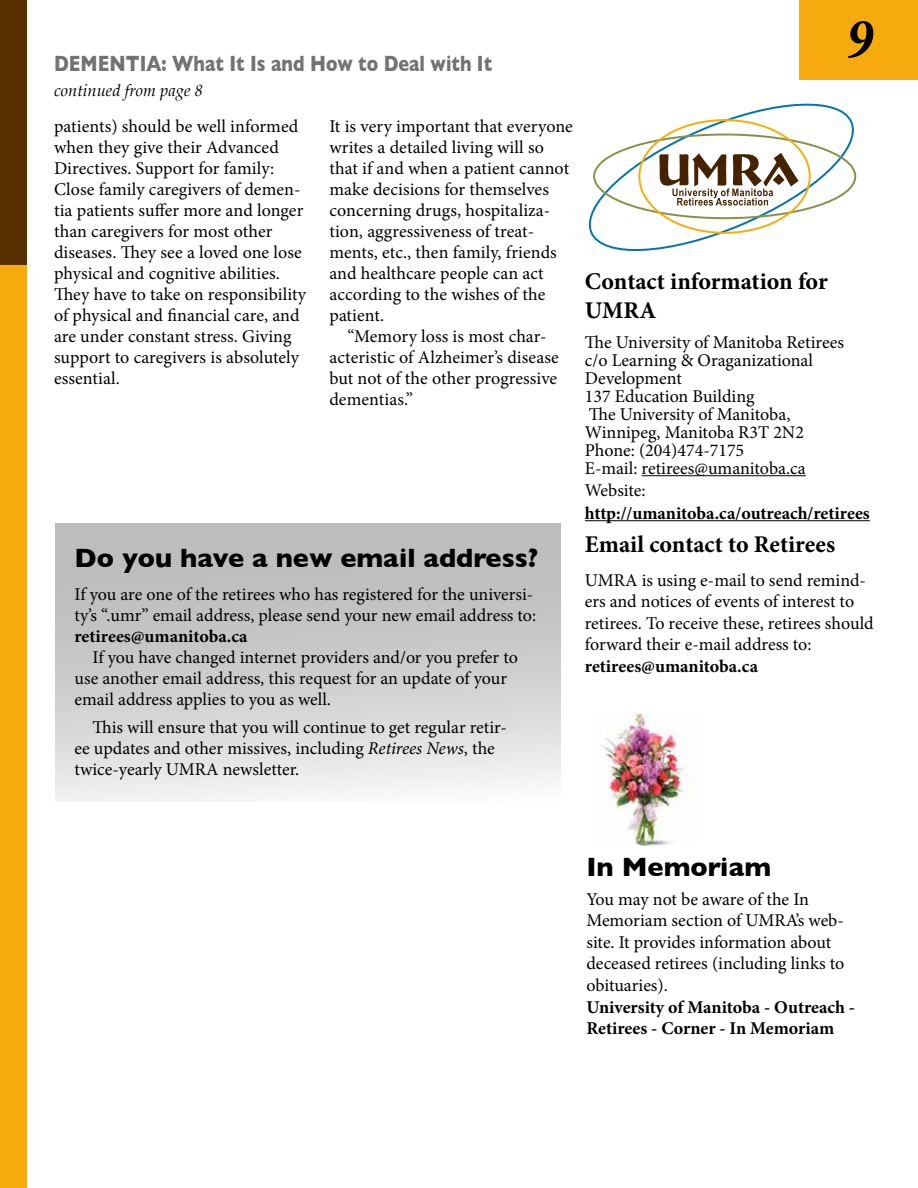
<style>
.page{position:relative;width:918px;height:1188px;background:#fff}
.page>*{position:absolute;margin:0;border:0;box-sizing:border-box;transform-origin:0 0}
.t1{font:italic 700 condensed 57px "Minion Pro";color:#000}
.t2{font:700 27px "Gill Sans";color:#000}
.t3{font:700 24px/28.8px "Minion Pro";color:#000}
.t4{font:700 22.5px "Gill Sans";letter-spacing:.005em;color:#727273;scale:.8 1}
.t5{font:18px/21px "Minion Pro";color:#000}
.t6{font:700 18px/21.6px "Minion Pro";letter-spacing:-.005em;color:#000}
.t7{font:italic 16.5px "Palatino";color:#000}
.s1{font-style:italic}
</style>
<div class="page">
<div style="left:0;top:0;width:27px;height:266px;background:#593000"></div>
<div style="left:0;top:266px;width:27px;height:922px;background:#f6aa0d"></div>
<div style="left:799px;top:0;width:119px;height:80px;background:#f6aa0d"></div>
<svg style="left:588px;top:103px;width:269px;height:148px"></svg>
<div style="left:593px;top:134px;width:263px;height:85px;border:2px solid #89904c;border-radius:50%"></div>
<svg style="left:659px;top:153px;width:140px;height:53px"></svg>
<hr style="left:642px;top:475px;width:164px;height:1px;background:#000">
<hr style="left:585px;top:520px;width:285px;height:1px;background:#000">
<img style="left:601px;top:712px;width:84px;height:133px">
<div style="left:55px;top:523px;width:506px;height:278px;background:linear-gradient(to bottom,#b1b3b3,#ececec)"></div>
<p class="t4" style="left:54px;top:45px;width:549px">DEMENTIA: What It Is and How to Deal with It</p>
<p class="t7" style="left:54px;top:76px;width:150px">continued from page 8</p>
<p class="t5" style="left:54px;top:116px;width:254px">patients) should be well informed when they give their Advanced<br>Directives. Support for family:<br>Close family caregivers of demen&shy;tia patients suffer more and longer than caregivers for most other diseases. They see a loved one lose physical and cognitive abilities.<br>They have to take on responsibility of physical and financial care, and are under constant stress. Giving support to caregivers is absolutely essential.</p>
<p class="t5" style="left:329px;top:116px;width:245px">It is very important that everyone writes a detailed living will so that if and when a patient cannot make decisions for themselves concerning drugs, hospitaliza&shy;tion, aggressiveness of treat&shy;ments, etc., then family, friends and healthcare people can act according to the wishes of the patient.</p>
<p class="t5" style="left:329px;top:326px;width:231px;text-indent:18px">“Memory loss is most char&shy;acteristic of Alzheimer’s disease but not of the other progressive dementias.”</p>
<h2 class="t2" style="left:75px;top:537px;width:465px">Do you have a new email address?</h2>
<p class="t5" style="left:75px;top:584px;width:463px">If you are one of the retirees who has registered for the universi&shy;ty’s “.umr” email address, please send your new email address to:</p>
<p class="t6" style="left:75px;top:625px;width:175px">retirees@umanitoba.ca</p>
<p class="t5" style="left:75px;top:647px;width:445px;text-indent:18px">If you have changed internet providers and/or you prefer to use another email address, this request for an update of your email address applies to you as well.</p>
<p class="t5" style="left:75px;top:717px;width:434px;text-indent:18px">This will ensure that you will continue to get regular retir&shy;ee updates and other missives, including <span class="s1">Retirees News</span>, the twice-yearly UMRA newsletter.</p>
<h1 class="t1" style="left:846px;top:-1px;width:28px">9</h1>
<h3 class="t3" style="left:585px;top:267px;width:244px">Contact information for<br>UMRA</h3>
<p class="t5" style="left:585px;top:333px;width:261px;line-height:18px">The University of Manitoba Retirees c/o Learning &amp; Oraganizational<br>Development<br>137 Education Building<br>The University of Manitoba,<br>Winnipeg, Manitoba R3T 2N2<br>Phone: (204)474-7175<br>E-mail: retirees@umanitoba.ca</p>
<p class="t5" style="left:585px;top:480px;width:62px">Website:</p>
<p class="t6" style="left:585px;top:502px;width:286px">http://umanitoba.ca/outreach/retirees</p>
<h3 class="t3" style="left:585px;top:530px;width:252px">Email contact to Retirees</h3>
<p class="t5" style="left:585px;top:569px;width:290px;line-height:21.6px">UMRA is using e-mail to send remind&shy;ers and notices of events of interest to retirees. To receive these, retirees should forward their e-mail address to:</p>
<p class="t6" style="left:585px;top:655px;width:175px">retirees@umanitoba.ca</p>
<h2 class="t2" style="left:586px;top:846px;width:186px">In Memoriam</h2>
<p class="t5" style="left:586px;top:888px;width:259px;line-height:21.6px">You may not be aware of the In<br>Memoriam section of UMRA’s web&shy;site. It provides information about deceased retirees (including links to obituaries).</p>
<p class="t6" style="left:586px;top:996px;width:270px">University of Manitoba - Outreach -<br>Retirees - Corner - In Memoriam</p>
</div>
